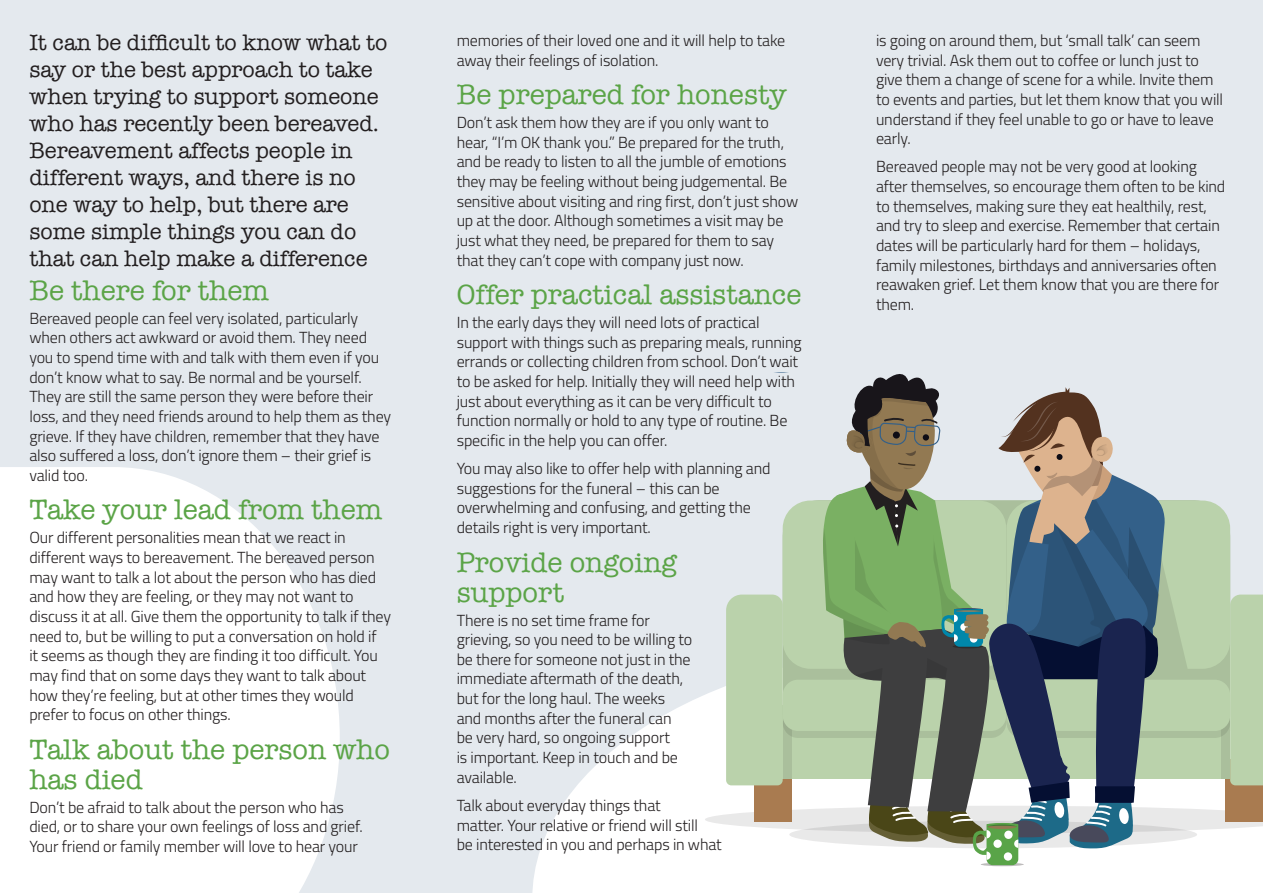
<style>
.page{position:relative;width:1263px;height:893px;background:#e4e9ee}
.page>*{position:absolute;margin:0;border:0;box-sizing:border-box;transform-origin:0 0}
.t1{font:28.5px/30px "American Typewriter";color:#5ba447}
.t2{font:22.5px/27px "American Typewriter";color:#231f20}
.t3{font:300 16.05px/19.6px "Titillium";letter-spacing:-.01em;color:#231f20}
</style>
<div class="page">
<svg style="left:532px;top:695px;width:731px;height:198px;fill:#fff"></svg>
<svg style="left:0;top:467px;width:340px;height:426px;background:#fcfcfd"></svg>
<hr style="left:981px;top:863px;width:43px;height:3px;background:#231f20;border-radius:50%">
<svg style="left:705px;top:374px;width:558px;height:491px"></svg>
<p class="t2" style="left:29px;top:28px;width:360px">It can be difficult to know what to say or the best approach to take when trying to support someone who has recently been bereaved.<br>Bereavement affects people in different ways, and there is no one way to help, but there are some simple things you can do that can help make a difference</p>
<h1 class="t1" style="left:29px;top:274px;width:241px">Be there for them</h1>
<p class="t3" style="left:29px;top:307px;width:363px">Bereaved people can feel very isolated, particularly when others act awkward or avoid them. They need you to spend time with and talk with them even if you don’t know what to say. Be normal and be yourself.<br>They are still the same person they were before their loss, and they need friends around to help them as they grieve. If they have children, remember that they have also suffered a loss, don’t ignore them – their grief is valid too.</p>
<h1 class="t1" style="left:29px;top:494px;width:354px">Take your lead from them</h1>
<p class="t3" style="left:29px;top:527px;width:363px">Our different personalities mean that we react in different ways to bereavement. The bereaved person may want to talk a lot about the person who has died and how they are feeling, or they may not want to discuss it at all. Give them the opportunity to talk if they need to, but be willing to put a conversation on hold if<br>it seems as though they are finding it too difficult. You may find that on some days they want to talk about how they’re feeling, but at other times they would prefer to focus on other things.</p>
<h1 class="t1" style="left:29px;top:733px;width:362px">Talk about the person who has died</h1>
<p class="t3" style="left:29px;top:796px;width:335px">Don’t be afraid to talk about the person who has died, or to share your own feelings of loss and grief.<br>Your friend or family member will love to hear your</p>
<p class="t3" style="left:457px;top:30px;width:330px">memories of their loved one and it will help to take away their feelings of isolation.</p>
<h1 class="t1" style="left:457px;top:79px;width:331px">Be prepared for honesty</h1>
<p class="t3" style="left:457px;top:112px;width:343px">Don’t ask them how they are if you only want to hear, “I’m OK thank you.” Be prepared for the truth, and be ready to listen to all the jumble of emotions they may be feeling without being judgemental. Be sensitive about visiting and ring first, don’t just show up at the door. Although sometimes a visit may be just what they need, be prepared for them to say that they can’t cope with company just now.</p>
<h1 class="t1" style="left:457px;top:279px;width:346px">Offer practical assistance</h1>
<p class="t3" style="left:457px;top:312px;width:346px">In the early days they will need lots of practical support with things such as preparing meals, running errands or collecting children from school. Don’t wait to be asked for help. Initially they will need help with just about everything as it can be very difficult to function normally or hold to any type of routine. Be specific in the help you can offer.</p>
<p class="t3" style="left:457px;top:458px;width:315px">You may also like to offer help with planning and suggestions for the funeral – this can be overwhelming and confusing, and getting the details right is very important.</p>
<h1 class="t1" style="left:457px;top:546px;width:222px">Provide ongoing support</h1>
<p class="t3" style="left:457px;top:609px;width:237px">There is no set time frame for grieving, so you need to be willing to be there for someone not just in the immediate aftermath of the death, but for the long haul. The weeks and months after the funeral can<br>be very hard, so ongoing support<br>is important. Keep in touch and be available.</p>
<p class="t3" style="left:457px;top:795px;width:267px">Talk about everyday things that<br>matter. Your relative or friend will still<br>be interested in you and perhaps in what</p>
<p class="t3" style="left:876px;top:30px;width:349px">is going on around them, but ‘small talk’ can seem very trivial. Ask them out to coffee or lunch just to give them a change of scene for a while. Invite them to events and parties, but let them know that you will understand if they feel unable to go or have to leave early.</p>
<p class="t3" style="left:876px;top:156px;width:351px">Bereaved people may not be very good at looking after themselves, so encourage them often to be kind to themselves, making sure they eat healthily, rest, and try to sleep and exercise. Remember that certain dates will be particularly hard for them – holidays, family milestones, birthdays and anniversaries often reawaken grief. Let them know that you are there for them.</p>
</div>
